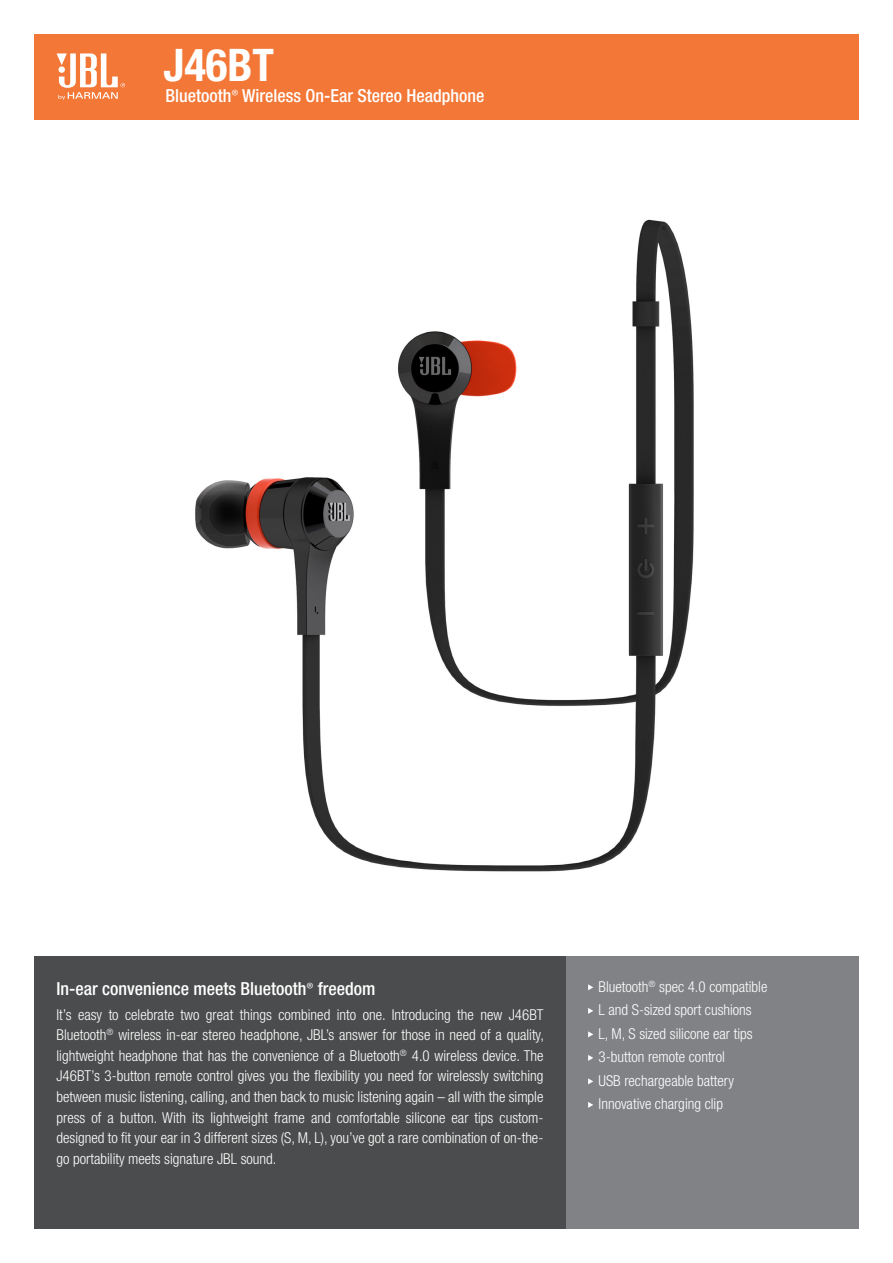
<style>
.page{position:relative;width:893px;height:1263px;background:#fff}
.page>*{position:absolute;margin:0;border:0;box-sizing:border-box;transform-origin:0 0}
.t1{font:700 condensed 45px "Helvetica Neue LT Pro";color:#fff}
.t2{font:500 condensed 18px "Helvetica Neue LT Pro";color:#fff}
.t3{font:300 condensed 15px/20.7px "Helvetica Neue LT Pro";color:#fff;text-align:justify}
.s1{font-family:"Myriad Pro";font-weight:300;font-stretch:normal}
</style>
<div class="page">
<img style="left:34px;top:219px;width:825px;height:738px">
<div style="left:566px;top:957px;width:293px;height:272px;background:#808285"></div>
<div style="left:34px;top:34px;width:825px;height:85px;background:#f37736"></div>
<svg style="left:57px;top:53px;width:68px;height:47px"></svg>
<div style="left:34px;top:957px;width:532px;height:272px;background:#4b4c4d"></div>
<svg style="left:588px;top:984px;width:5px;height:6px"></svg>
<svg style="left:588px;top:1008px;width:5px;height:6px"></svg>
<svg style="left:588px;top:1031px;width:5px;height:6px"></svg>
<svg style="left:588px;top:1055px;width:5px;height:6px"></svg>
<svg style="left:588px;top:1078px;width:5px;height:6px"></svg>
<svg style="left:588px;top:1102px;width:5px;height:6px"></svg>
<p class="t1" style="left:163px;top:38px;width:112px">J46BT</p>
<p class="t2" style="left:165px;top:85px;width:321px">Bluetooth<span class="s1">®</span> Wireless On-Ear Stereo Headphone</p>
<p class="t2" style="left:57px;top:977px;width:320px">In-ear convenience meets Bluetooth<span class="s1">®</span> freedom</p>
<p class="t3" style="left:57px;top:1004px;width:489px">It’s easy to celebrate two great things combined into one. Introducing the new J46BT Bluetooth<sup>®</sup> wireless in-ear stereo headphone, JBL’s answer for those in need of a quality, lightweight headphone that has the convenience of a Bluetooth<sup>®</sup> 4.0 wireless device. The J46BT’s 3-button remote control gives you the flexibility you need for wirelessly switching between music listening, calling, and then back to music listening again – all with the simple press of a button. With its lightweight frame and comfortable silicone ear tips custom&shy;designed to fit your ear in 3 different sizes (S, M, L), you’ve got a rare combination of on-the&shy;go portability meets signature JBL sound.</p>
<p class="t3" style="left:599px;top:976px;width:170px">Bluetooth<sup>®</sup> spec 4.0 compatible</p>
<p class="t3" style="left:599px;top:999px;width:155px">L and S-sized sport cushions</p>
<p class="t3" style="left:599px;top:1023px;width:155px">L, M, S sized silicone ear tips</p>
<p class="t3" style="left:599px;top:1046px;width:128px">3-button remote control</p>
<p class="t3" style="left:599px;top:1070px;width:137px">USB rechargeable battery</p>
<p class="t3" style="left:599px;top:1093px;width:126px">Innovative charging clip</p>
</div>
